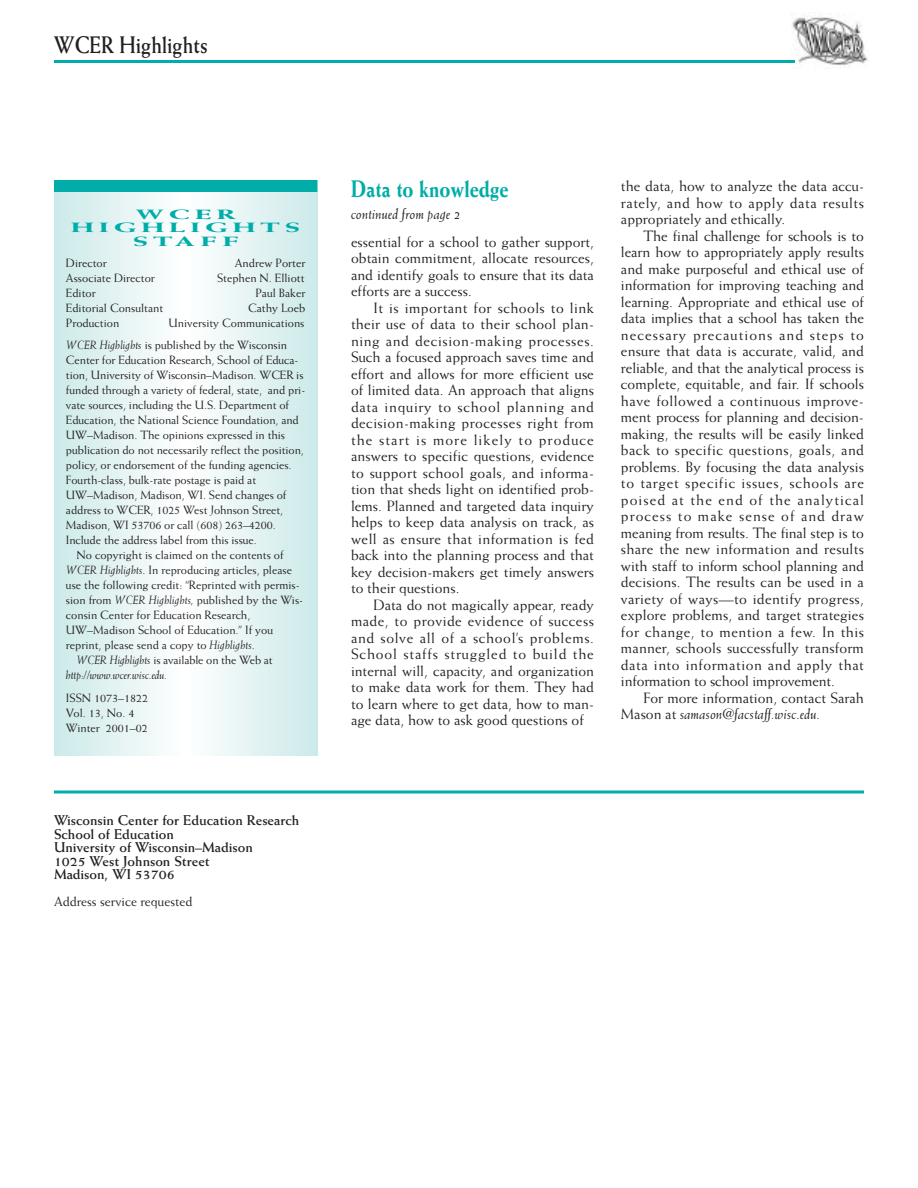
<style>
.page{position:relative;width:918px;height:1188px;background:#fff}
.page>*{position:absolute;margin:0;border:0;box-sizing:border-box;transform-origin:0 0}
.t1{font:800 24px "Weiss";color:#00ada8;scale:.8 1}
.t2{font:700 24px "Weiss";color:#231f20;scale:.85 1}
.t3{font:15px/16.5px "Weiss";color:#231f20;text-align:justify}
.t4{font:italic 15px "Weiss";color:#231f20}
.t5{font:700 14.25px/13.5px "Weiss";color:#231f20}
.t6{font:13.5px "Weiss";color:#231f20}
.t7{font:800 13.5px/13.5px "Weiss";letter-spacing:.18em;color:#00ada8;text-align:center;scale:2.1 1}
.t8{font:12px/15px "Weiss";letter-spacing:-.005em;color:#231f20}
.t9{font:italic 12px "Weiss";letter-spacing:-.015em;color:#231f20}
.s1{font-style:italic}
</style>
<div class="page">
<img style="left:790px;top:14px;width:78px;height:53px">
<hr style="left:54px;top:60px;width:741px;height:3px;background:#00ada8">
<hr style="left:54px;top:791px;width:810px;height:3px;background:#00ada8">
<div style="left:55px;top:180px;width:261px;height:576px;background:#cdeaea"></div>
<div style="left:66px;top:180px;width:239px;height:576px;background:#d1eceb"></div>
<div style="left:77px;top:180px;width:217px;height:576px;background:#d5eded"></div>
<div style="left:88px;top:180px;width:196px;height:576px;background:#d9efee"></div>
<div style="left:99px;top:180px;width:174px;height:576px;background:#ddf1f0"></div>
<div style="left:110px;top:180px;width:152px;height:576px;background:#e1f2f2"></div>
<div style="left:118px;top:180px;width:136px;height:576px;background:#e5f4f3"></div>
<div style="left:129px;top:180px;width:114px;height:576px;background:#e9f6f5"></div>
<div style="left:139px;top:180px;width:93px;height:576px;background:#edf7f7"></div>
<div style="left:150px;top:180px;width:71px;height:576px;background:#f1f9f9"></div>
<div style="left:161px;top:180px;width:49px;height:576px;background:#f6fbfb"></div>
<div style="left:172px;top:180px;width:27px;height:576px;background:#fafdfd"></div>
<div style="left:183px;top:180px;width:5px;height:576px;background:#fff"></div>
<div style="left:54px;top:180px;width:263px;height:12px;background:#00ada8"></div>
<h1 class="t2" style="left:54px;top:36px;width:182px">WCER Highlights</h1>
<p class="t7" style="left:71px;top:209px;width:111px">WCER<br>HIGHLIGHTS<br>STAFF</p>
<p class="t8" style="left:66px;top:256px;width:42px">Director</p>
<p class="t8" style="left:235px;top:256px;width:72px">Andrew Porter</p>
<p class="t8" style="left:66px;top:271px;width:90px">Associate Director</p>
<p class="t8" style="left:217px;top:271px;width:89px">Stephen N. Elliott</p>
<p class="t8" style="left:66px;top:286px;width:31px">Editor</p>
<p class="t8" style="left:256px;top:286px;width:51px">Paul Baker</p>
<p class="t8" style="left:66px;top:301px;width:99px">Editorial Consultant</p>
<p class="t8" style="left:248px;top:301px;width:59px">Cathy Loeb</p>
<p class="t8" style="left:66px;top:316px;width:55px">Production</p>
<p class="t8" style="left:66px;top:313px;width:240px;line-height:22.5px;text-indent:103px">University Communications<br><span class="s1">WCER Highlights</span> is published by the Wisconsin</p>
<p class="t8" style="left:66px;top:354px;width:234px">Center for Education Research, School of Educa-</p>
<p class="t8" style="left:66px;top:369px;width:239px">tion, University of Wisconsin–Madison. WCER is</p>
<p class="t8" style="left:66px;top:384px;width:241px">funded through a variety of federal, state, and pri-</p>
<p class="t8" style="left:66px;top:399px;width:225px">vate sources, including the U.S. Department of</p>
<p class="t8" style="left:66px;top:414px;width:234px">Education, the National Science Foundation, and</p>
<p class="t8" style="left:66px;top:429px;width:221px">UW–Madison. The opinions expressed in this</p>
<p class="t8" style="left:66px;top:444px;width:239px">publication do not necessarily reflect the position,</p>
<p class="t8" style="left:66px;top:459px;width:227px">policy, or endorsement of the funding agencies.</p>
<p class="t8" style="left:66px;top:474px;width:192px">Fourth-class, bulk-rate postage is paid at</p>
<p class="t8" style="left:66px;top:489px;width:222px">UW–Madison, Madison, WI. Send changes of</p>
<p class="t8" style="left:66px;top:504px;width:219px">address to WCER, 1025 West Johnson Street,</p>
<p class="t8" style="left:66px;top:519px;width:211px">Madison, WI 53706 or call (608) 263–4200.</p>
<p class="t8" style="left:66px;top:534px;width:192px">Include the address label from this issue.</p>
<p class="t8" style="left:76px;top:549px;width:209px">No copyright is claimed on the contents of</p>
<p class="t8" style="left:66px;top:564px;width:228px"><span class="s1">WCER Highlights</span>. In reproducing articles, please</p>
<p class="t8" style="left:66px;top:579px;width:235px">use the following credit: “Reprinted with permis-</p>
<p class="t8" style="left:66px;top:594px;width:239px">sion from <span class="s1">WCER Highlights,</span> published by the Wis-</p>
<p class="t8" style="left:66px;top:609px;width:186px">consin Center for Education Research,</p>
<p class="t8" style="left:66px;top:624px;width:209px">UW–Madison School of Education.” If you</p>
<p class="t8" style="left:66px;top:639px;width:190px">reprint, please send a copy to <span class="s1">Highlights</span>.</p>
<p class="t8" style="left:76px;top:654px;width:198px"><span class="s1">WCER Highlights</span> is available on the Web at</p>
<p class="t9" style="left:66px;top:671px;width:103px">http://www.wcer.wisc.edu.</p>
<p class="t8" style="left:66px;top:691px;width:84px">ISSN 1073–1822<br>Vol. 13, No. 4<br>Winter 2001–02</p>
<p class="t5" style="left:54px;top:815px;width:247px">Wisconsin Center for Education Research<br>School of Education<br>University of Wisconsin–Madison<br>1025 West Johnson Street<br>Madison, WI 53706</p>
<p class="t6" style="left:54px;top:897px;width:140px">Address service requested</p>
<h1 class="t1" style="left:351px;top:180px;width:199px">Data to knowledge</h1>
<p class="t4" style="left:351px;top:208px;width:111px">continued from page 2</p>
<p class="t3" style="left:351px;top:234px;width:245px">essential for a school to gather support, obtain commitment, allocate resources, and identify goals to ensure that its data efforts are a success.</p>
<p class="t3" style="left:351px;top:300px;width:245px;text-indent:22px">It is important for schools to link their use of data to their school plan&shy;ning and decision-making processes.<br>Such a focused approach saves time and effort and allows for more efficient use of limited data. An approach that aligns data inquiry to school planning and decision-making processes right from the start is more likely to produce answers to specific questions, evidence to support school goals, and informa&shy;tion that sheds light on identified prob&shy;lems. Planned and targeted data inquiry helps to keep data analysis on track, as well as ensure that information is fed back into the planning process and that key decision-makers get timely answers to their questions.</p>
<p class="t3" style="left:351px;top:597px;width:245px;text-indent:22px">Data do not magically appear, ready made, to provide evidence of success and solve all of a school’s problems.<br>School staffs struggled to build the internal will, capacity, and organization to make data work for them. They had to learn where to get data, how to man&shy;age data, how to ask good questions of</p>
<p class="t3" style="left:621px;top:179px;width:245px">the data, how to analyze the data accu&shy;rately, and how to apply data results appropriately and ethically.</p>
<p class="t3" style="left:621px;top:228px;width:245px;text-indent:22px">The final challenge for schools is to learn how to appropriately apply results and make purposeful and ethical use of information for improving teaching and learning. Appropriate and ethical use of data implies that a school has taken the necessary precautions and steps to ensure that data is accurate, valid, and reliable, and that the analytical process is complete, equitable, and fair. If schools have followed a continuous improve&shy;ment process for planning and decision&shy;making, the results will be easily linked back to specific questions, goals, and problems. By focusing the data analysis to target specific issues, schools are poised at the end of the analytical process to make sense of and draw meaning from results. The final step is to share the new information and results with staff to inform school planning and decisions. The results can be used in a variety of ways—to identify progress, explore problems, and target strategies for change, to mention a few. In this manner, schools successfully transform data into information and apply that information to school improvement.</p>
<p class="t3" style="left:621px;top:690px;width:244px;text-indent:22px">For more information, contact Sarah<br>Mason at <span class="s1">samason@facstaff.wisc.edu.</span></p>
</div>
